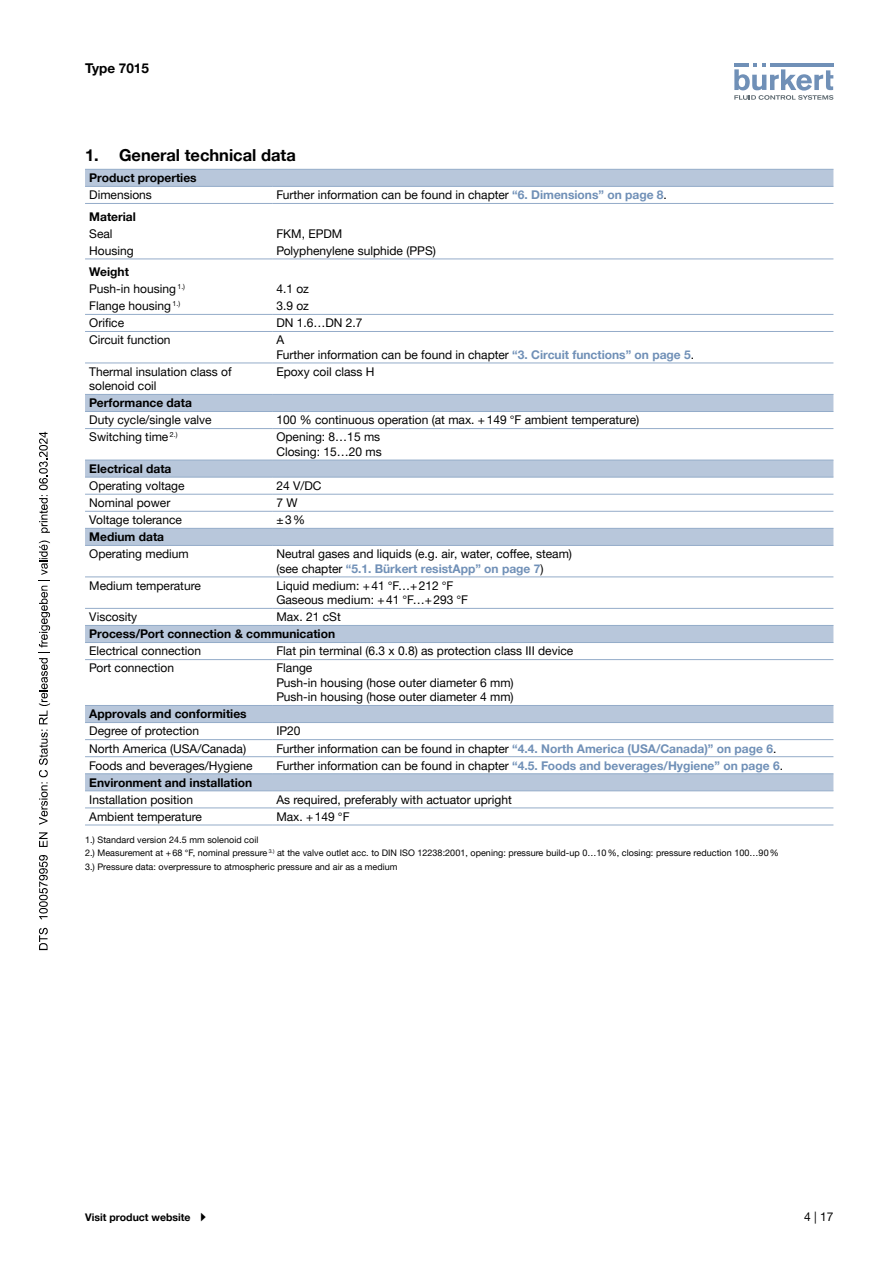
<style>
.page{position:relative;width:893px;height:1263px;background:#fff}
.page>*{position:absolute;margin:0;border:0;box-sizing:border-box;transform-origin:0 0}
.t1{font:700 16.5px "Helvetica Neue LTW1 G";color:#000}
.t2{font:700 13.5px "Helvetica Neue LTW1 G";color:#000}
.t3{font:12px/14.4px "Helvetica Neue LTW1 G";color:#000}
.t4{font:700 12px "Helvetica Neue LTW1 G";color:#000}
.t5{font:700 10.5px "Helvetica Neue LTW1 G";color:#000}
.t6{font:9px/13.5px "Helvetica Neue LTW1 G";letter-spacing:.005em;color:#000}
.s1{font-weight:700;color:#7090b7}
.s2{font-weight:700}
</style>
<div class="page">
<svg style="left:734px;top:63px;width:99px;height:37px"></svg>
<svg style="left:85px;top:170px;width:748px;height:620px"></svg>
<hr style="left:85px;top:428px;width:187px;height:1px;background:#94acc9">
<hr style="left:272px;top:428px;width:561px;height:1px;background:#94acc9">
<hr style="left:272px;top:494px;width:561px;height:1px;background:#94acc9">
<hr style="left:272px;top:511px;width:561px;height:1px;background:#94acc9">
<hr style="left:85px;top:577px;width:187px;height:1px;background:#94acc9">
<hr style="left:272px;top:577px;width:561px;height:1px;background:#94acc9">
<hr style="left:85px;top:608px;width:187px;height:1px;background:#94acc9">
<hr style="left:272px;top:608px;width:561px;height:1px;background:#94acc9">
<hr style="left:85px;top:659px;width:187px;height:1px;background:#94acc9">
<hr style="left:272px;top:659px;width:561px;height:1px;background:#94acc9">
<hr style="left:85px;top:314px;width:187px;height:1px;background:#94acc9">
<hr style="left:272px;top:314px;width:561px;height:1px;background:#94acc9">
<hr style="left:85px;top:331px;width:187px;height:1px;background:#94acc9">
<hr style="left:272px;top:331px;width:561px;height:1px;background:#94acc9">
<hr style="left:85px;top:494px;width:187px;height:1px;background:#94acc9">
<hr style="left:85px;top:169px;width:187px;height:1px;background:#94acc9">
<hr style="left:272px;top:169px;width:561px;height:1px;background:#94acc9">
<hr style="left:85px;top:411px;width:187px;height:1px;background:#94acc9">
<hr style="left:272px;top:411px;width:561px;height:1px;background:#94acc9">
<hr style="left:85px;top:460px;width:187px;height:1px;background:#94acc9">
<hr style="left:272px;top:460px;width:561px;height:1px;background:#94acc9">
<hr style="left:272px;top:477px;width:561px;height:1px;background:#94acc9">
<hr style="left:272px;top:528px;width:561px;height:1px;background:#94acc9">
<hr style="left:85px;top:545px;width:187px;height:1px;background:#94acc9">
<hr style="left:272px;top:545px;width:561px;height:1px;background:#94acc9">
<hr style="left:85px;top:625px;width:187px;height:1px;background:#94acc9">
<hr style="left:272px;top:625px;width:561px;height:1px;background:#94acc9">
<hr style="left:85px;top:642px;width:187px;height:1px;background:#94acc9">
<hr style="left:272px;top:642px;width:561px;height:1px;background:#94acc9">
<hr style="left:85px;top:705px;width:187px;height:1px;background:#94acc9">
<hr style="left:272px;top:705px;width:561px;height:1px;background:#94acc9">
<hr style="left:85px;top:259px;width:187px;height:1px;background:#94acc9">
<hr style="left:272px;top:259px;width:561px;height:1px;background:#94acc9">
<hr style="left:85px;top:363px;width:187px;height:1px;background:#94acc9">
<hr style="left:272px;top:363px;width:561px;height:1px;background:#94acc9">
<hr style="left:85px;top:808px;width:187px;height:1px;background:#94acc9">
<hr style="left:85px;top:825px;width:187px;height:1px;background:#94acc9">
<hr style="left:272px;top:808px;width:561px;height:1px;background:#94acc9">
<hr style="left:272px;top:825px;width:561px;height:1px;background:#94acc9">
<hr style="left:85px;top:739px;width:187px;height:1px;background:#94acc9">
<hr style="left:272px;top:739px;width:561px;height:1px;background:#94acc9">
<hr style="left:85px;top:756px;width:187px;height:1px;background:#94acc9">
<hr style="left:272px;top:756px;width:561px;height:1px;background:#94acc9">
<hr style="left:85px;top:186px;width:187px;height:1px;background:#94acc9">
<hr style="left:272px;top:186px;width:561px;height:1px;background:#94acc9">
<hr style="left:85px;top:511px;width:187px;height:1px;background:#94acc9">
<hr style="left:85px;top:722px;width:187px;height:1px;background:#94acc9">
<hr style="left:272px;top:722px;width:561px;height:1px;background:#94acc9">
<hr style="left:85px;top:203px;width:187px;height:1px;background:#94acc9">
<hr style="left:272px;top:203px;width:561px;height:1px;background:#94acc9">
<hr style="left:85px;top:394px;width:187px;height:1px;background:#94acc9">
<hr style="left:272px;top:394px;width:561px;height:1px;background:#94acc9">
<hr style="left:85px;top:477px;width:187px;height:1px;background:#94acc9">
<hr style="left:85px;top:528px;width:187px;height:1px;background:#94acc9">
<hr style="left:85px;top:773px;width:187px;height:1px;background:#94acc9">
<hr style="left:272px;top:773px;width:561px;height:1px;background:#94acc9">
<hr style="left:85px;top:790px;width:187px;height:1px;background:#94acc9">
<hr style="left:272px;top:790px;width:561px;height:1px;background:#94acc9">
<svg style="left:39px;top:928px;width:9px;height:22px"></svg>
<svg style="left:39px;top:855px;width:9px;height:64px"></svg>
<svg style="left:39px;top:832px;width:9px;height:15px"></svg>
<svg style="left:39px;top:540px;width:11px;height:285px"></svg>
<svg style="left:39px;top:432px;width:11px;height:101px"></svg>
<p class="t2" style="left:85px;top:60px;width:65px">Type 7015</p>
<h1 class="t1" style="left:85px;top:145px;width:212px">1. General technical data</h1>
<p class="t4" style="left:89px;top:170px;width:109px">Product properties</p>
<p class="t3" style="left:89px;top:188px;width:64px">Dimensions</p>
<p class="t3" style="left:276px;top:188px;width:392px">Further information can be found in chapter <span class="s1">“6. Dimensions” on page 8</span>.</p>
<p class="t4" style="left:89px;top:209px;width:48px">Material</p>
<p class="t3" style="left:89px;top:226px;width:25px">Seal</p>
<p class="t3" style="left:276px;top:226px;width:68px">FKM, EPDM</p>
<p class="t3" style="left:89px;top:243px;width:46px">Housing</p>
<p class="t3" style="left:276px;top:243px;width:161px">Polyphenylene sulphide (PPS)</p>
<p class="t3" style="left:89px;top:263px;width:97px;line-height:17.1px"><span class="s2">Weight<br></span>Push-in housing <sup>1.)</sup></p>
<p class="t3" style="left:276px;top:281px;width:34px">4.1 oz</p>
<p class="t3" style="left:89px;top:299px;width:92px">Flange housing <sup>1.)</sup></p>
<p class="t3" style="left:276px;top:299px;width:34px">3.9 oz</p>
<p class="t3" style="left:89px;top:316px;width:36px">Orifice</p>
<p class="t3" style="left:276px;top:316px;width:88px">DN 1.6…DN 2.7</p>
<p class="t3" style="left:89px;top:333px;width:83px">Circuit function</p>
<p class="t3" style="left:276px;top:333px;width:419px">A<br>Further information can be found in chapter <span class="s1">“3. Circuit functions” on page 5</span>.</p>
<p class="t3" style="left:89px;top:364px;width:144px">Thermal insulation class of solenoid coil</p>
<p class="t3" style="left:276px;top:364px;width:100px">Epoxy coil class H</p>
<p class="t4" style="left:89px;top:396px;width:104px">Performance data</p>
<p class="t3" style="left:89px;top:413px;width:124px">Duty cycle/single valve</p>
<p class="t3" style="left:276px;top:413px;width:364px">100 % continuous operation (at max. +149 °F ambient temperature)</p>
<p class="t3" style="left:89px;top:430px;width:90px">Switching time <sup>2.)</sup></p>
<p class="t3" style="left:276px;top:430px;width:107px">Opening: 8…15 ms<br>Closing: 15…20 ms</p>
<p class="t4" style="left:89px;top:461px;width:84px">Electrical data</p>
<p class="t3" style="left:89px;top:478px;width:97px">Operating voltage</p>
<p class="t3" style="left:276px;top:478px;width:47px">24 V/DC</p>
<p class="t3" style="left:89px;top:495px;width:83px">Nominal power</p>
<p class="t3" style="left:276px;top:495px;width:23px">7 W</p>
<p class="t3" style="left:89px;top:513px;width:94px">Voltage tolerance</p>
<p class="t3" style="left:276px;top:513px;width:30px">±3%</p>
<p class="t4" style="left:89px;top:529px;width:76px">Medium data</p>
<p class="t3" style="left:89px;top:547px;width:101px">Operating medium</p>
<p class="t3" style="left:276px;top:547px;width:297px">Neutral gases and liquids (e.g. air, water, coffee, steam) (see chapter <span class="s1">“5.1. Bürkert resistApp” on page 7</span>)</p>
<p class="t3" style="left:89px;top:578px;width:113px">Medium temperature</p>
<p class="t3" style="left:276px;top:578px;width:193px">Liquid medium: +41 °F…+212 °F<br>Gaseous medium: +41 °F…+293 °F</p>
<p class="t3" style="left:89px;top:610px;width:49px">Viscosity</p>
<p class="t3" style="left:276px;top:610px;width:66px">Max. 21 cSt</p>
<p class="t4" style="left:89px;top:627px;width:247px">Process/Port connection &amp; communication</p>
<p class="t3" style="left:89px;top:644px;width:113px">Electrical connection</p>
<p class="t3" style="left:276px;top:644px;width:298px">Flat pin terminal (6.3 x 0.8) as protection class III device</p>
<p class="t3" style="left:89px;top:661px;width:86px">Port connection</p>
<p class="t3" style="left:276px;top:661px;width:239px">Flange<br>Push-in housing (hose outer diameter 6 mm)<br>Push-in housing (hose outer diameter 4 mm)</p>
<p class="t4" style="left:89px;top:707px;width:159px">Approvals and conformities</p>
<p class="t3" style="left:89px;top:724px;width:111px">Degree of protection</p>
<p class="t3" style="left:276px;top:724px;width:26px">IP20</p>
<p class="t3" style="left:89px;top:741px;width:158px">North America (USA/Canada)</p>
<p class="t3" style="left:276px;top:741px;width:501px">Further information can be found in chapter <span class="s1">“4.4. North America (USA/Canada)” on page 6</span>.</p>
<p class="t3" style="left:89px;top:758px;width:165px">Foods and beverages/Hygiene</p>
<p class="t3" style="left:276px;top:758px;width:508px">Further information can be found in chapter <span class="s1">“4.5. Foods and beverages/Hygiene” on page 6</span>.</p>
<p class="t4" style="left:89px;top:775px;width:164px">Environment and installation</p>
<p class="t3" style="left:89px;top:792px;width:105px">Installation position</p>
<p class="t3" style="left:276px;top:792px;width:237px">As required, preferably with actuator upright</p>
<p class="t3" style="left:89px;top:809px;width:114px">Ambient temperature</p>
<p class="t3" style="left:276px;top:809px;width:75px">Max. +149 °F</p>
<p class="t6" style="left:85px;top:833px;width:695px">1.) Standard version 24.5 mm solenoid coil<br>2.) Measurement at +68 °F, nominal pressure <sup>3.)</sup> at the valve outlet acc. to DIN ISO 12238:2001, opening: pressure build-up 0…10%, closing: pressure reduction 100…90%<br>3.) Pressure data: overpressure to atmospheric pressure and air as a medium</p>
<p class="t5" style="left:85px;top:1211px;width:107px">Visit product website</p>
<p class="t3" style="left:804px;top:1209px;width:31px">4 | 17</p>
</div>
